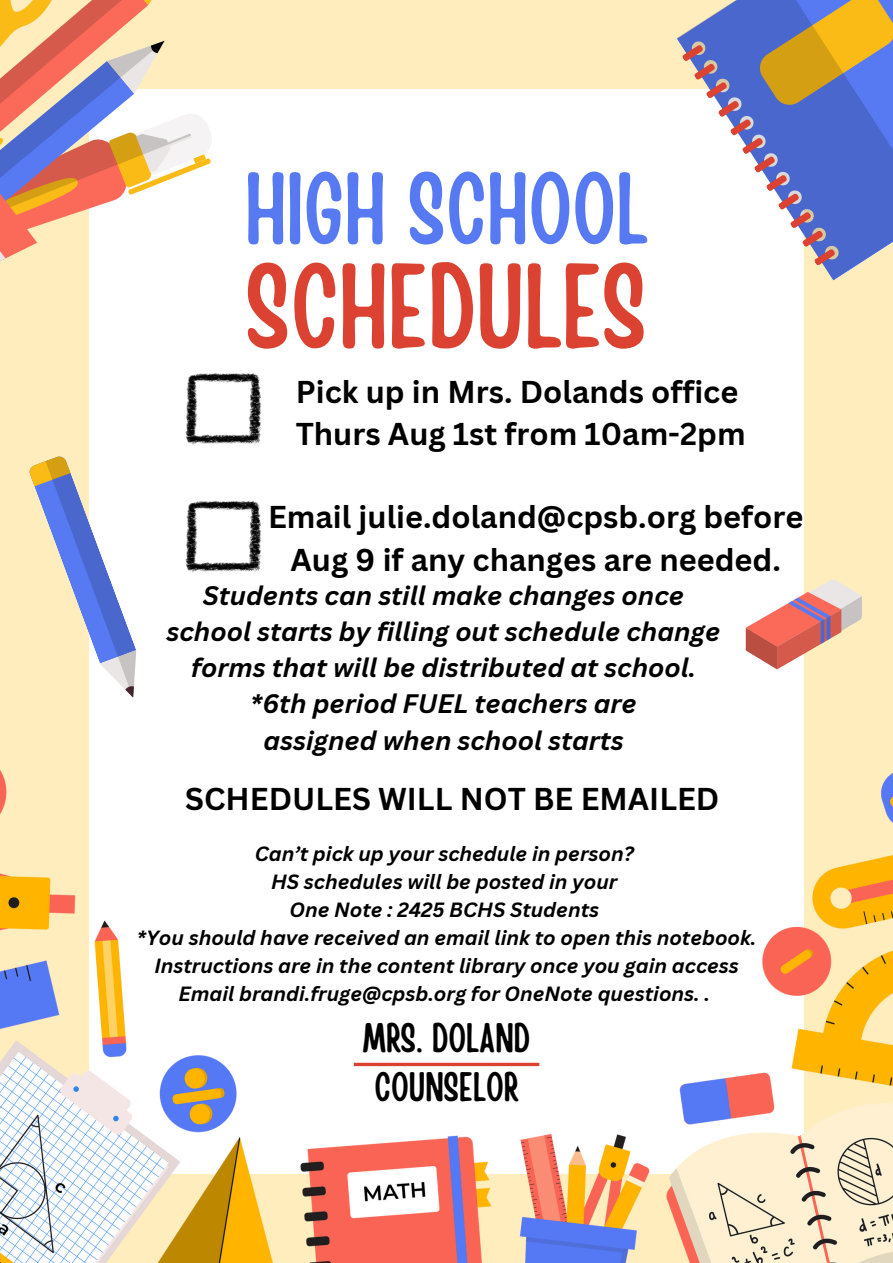
<style>
.page{position:relative;width:893px;height:1263px;background:#ffedbe}
.page>*{position:absolute;margin:0;border:0;box-sizing:border-box;transform-origin:0 0}
.t1{font:119.1px "Handy Casual Condensed";color:#db4231}
.t2{font:100.95px "Handy Casual Condensed";color:#577af3}
.t3{font:40.95px "Handy Casual Condensed";color:#000}
.t4{font:700 30.75px/42.8px "Canva Sans";color:#000}
.t5{font:italic 700 26.03px/36.2px "Canva Sans";color:#000;text-align:center}
.t6{font:italic 700 20.1px/27.9px "Canva Sans";color:#000;text-align:center}
</style>
<div class="page">
<div style="left:89px;top:89px;width:715px;height:1085px;background:#fff"></div>
<img style="left:0;top:770px;width:893px;height:493px">
<svg style="left:0;top:0;width:212px;height:261px"></svg>
<svg style="left:677px;top:35px;width:179px;height:245px"></svg>
<svg style="left:681px;top:0;width:212px;height:266px"></svg>
<svg style="left:746px;top:579px;width:116px;height:90px"></svg>
<svg style="left:29px;top:456px;width:107px;height:242px"></svg>
<hr style="left:354px;top:1063px;width:185px;height:3px;background:#db4231">
<img style="left:185px;top:373px;width:76px;height:200px">
<p class="t2" style="left:245px;top:143px;width:405px">HIGH SCHOOL</p>
<h5 class="t1" style="left:246px;top:228px;width:403px">SCHEDULES</h5>
<p class="t4" style="left:296px;top:369px;width:451px">Pick up in Mrs. Dolands office<br>Thurs Aug 1st from 10am-2pm</p>
<h5 class="t4" style="left:268px;top:495px;width:537px;text-align:center">Email julie.doland@cpsb.org before<br>Aug 9 if any changes are needed.</h5>
<h6 class="t5" style="left:167px;top:576px;width:555px">Students can still make changes once school starts by filling out schedule change forms that will be distributed at school. *6th period FUEL teachers are<br>assigned when school starts</h6>
<p class="t4" style="left:185px;top:777px;width:535px">SCHEDULES WILL NOT BE EMAILED</p>
<p class="t6" style="left:255px;top:839px;width:380px">Can’t pick up your schedule in person?</p>
<p class="t6" style="left:271px;top:867px;width:348px">HS schedules will be posted in your</p>
<h4 class="t6" style="left:289px;top:895px;width:311px">One Note : 2425 BCHS Students</h4>
<p class="t6" style="left:137px;top:923px;width:621px">*You should have received an email link to open this notebook.<br>Instructions are in the content library once you gain access</p>
<p class="t6" style="left:178px;top:979px;width:533px">Email brandi.fruge@cpsb.org for OneNote questions. .</p>
<p class="t3" style="left:363px;top:1010px;width:169px">MRS. DOLAND</p>
<h2 class="t3" style="left:374px;top:1060px;width:146px">COUNSELOR</h2>
</div>
